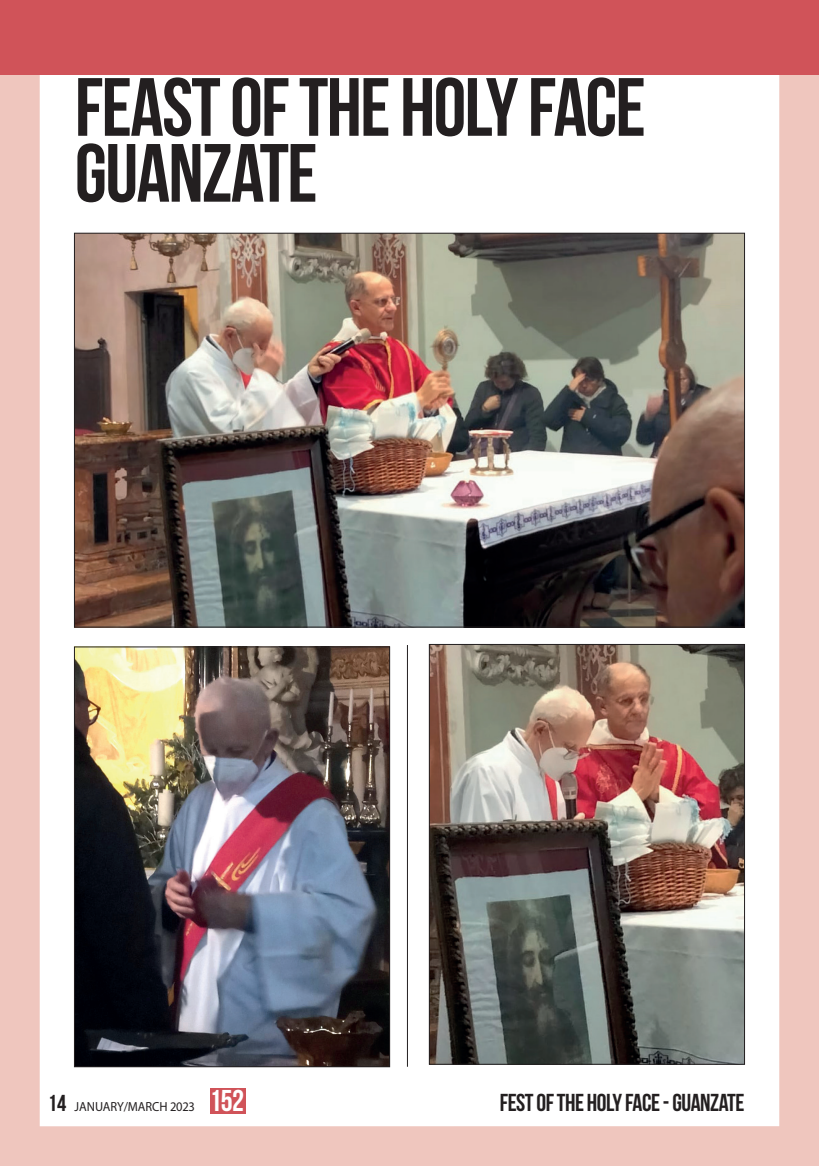
<style>
.page{position:relative;width:819px;height:1166px;background:#fff}
.page>*{position:absolute;margin:0;border:0;box-sizing:border-box;transform-origin:0 0}
.t1{font:82.42px/66px "Bebas Neue";letter-spacing:-.02em;color:#231f20}
.t2{font:30.1px "Bebas Neue";color:#fff}
.t3{font:24.5px "Bebas Neue";letter-spacing:-.02em;color:#231f20}
.t4{font:13.12px "Myriad Pro";color:#231f20;scale:.95 1}
.s1{font-family:"Bebas Neue";font-size:23.1px}
</style>
<div class="page">
<img style="left:0;top:74px;width:819px;height:1092px">
<div style="left:211px;top:1088px;width:35px;height:25px;background:#d05359"></div>
<div style="left:0;top:0;width:819px;height:74px;background:#d05359"></div>
<hr style="left:407px;top:645px;width:1px;height:422px;background:#231f20">
<h1 class="t1" style="left:75px;top:73px;width:572px">FEAST OF THE HOLY FACE<br>GUANZATE</h1>
<p class="t4" style="left:48px;top:1098px;width:156px"><span class="s1">14</span> JANUARY/MARCH 2023</p>
<p class="t2" style="left:209px;top:1084px;width:36px">152</p>
<p class="t3" style="left:499px;top:1089px;width:246px">FEST OF THE HOLY FACE - GUANZATE</p>
</div>
